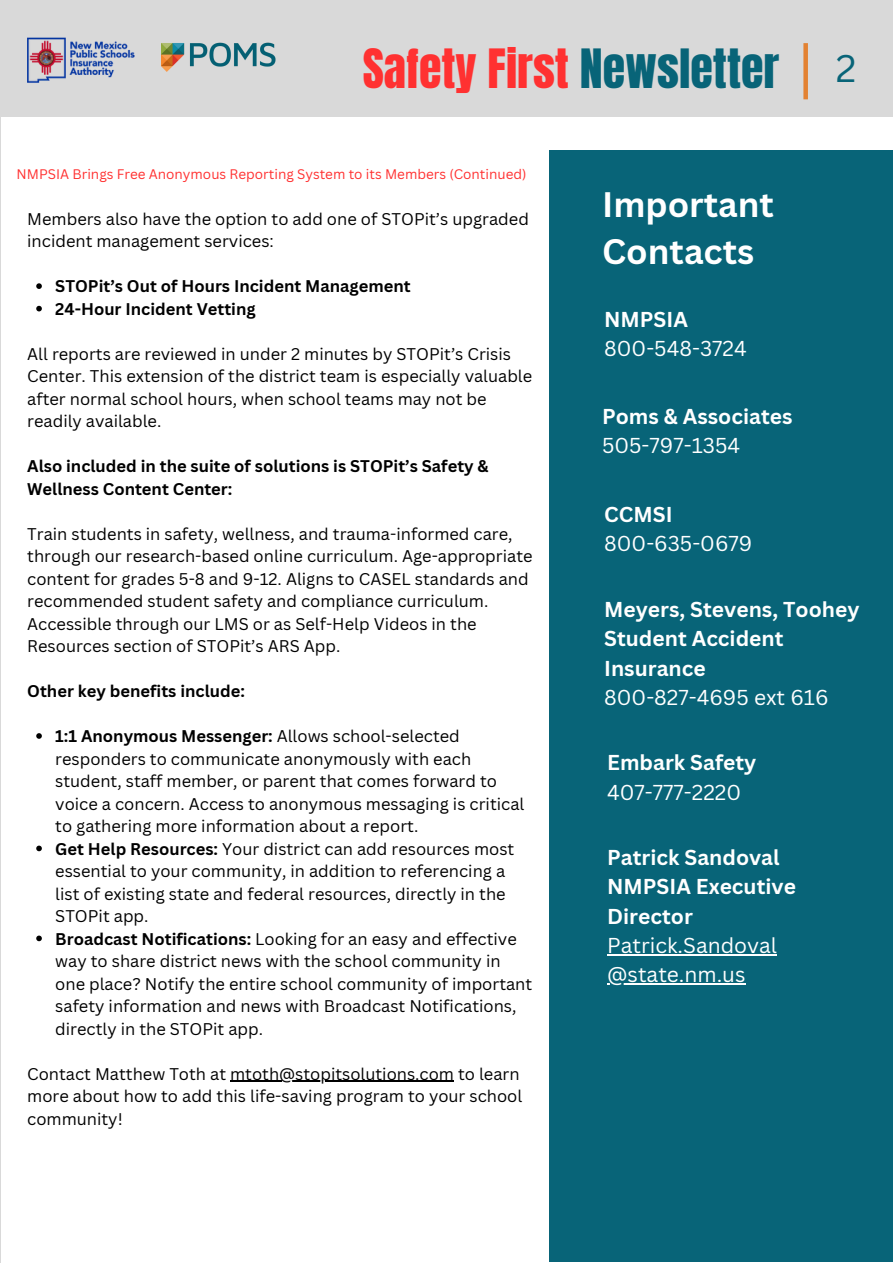
<style>
.page{position:relative;width:893px;height:1264px;background:#fff}
.page>*{position:absolute;margin:0;border:0;box-sizing:border-box;transform-origin:0 0}
.t1{font:46.05px "Anton";color:#ff3131}
.t2{font:37.5px "Canva Sans";color:#086478}
.t3{font:700 34.5px/47.2px "Canva Sans";color:#fff}
.t4{font:700 21px "Canva Sans";color:#fff}
.t5{font:21px "Canva Sans";color:#fff}
.t6{font:16.5px/22.5px "Canva Sans";color:#000}
.t7{font:700 16.5px/22.5px "Canva Sans";color:#000}
.t8{font:13.5px "Canva Sans";color:#ff3131}
.s1{color:#086478}
.s2{font-weight:700}
</style>
<div class="page">
<div style="left:0;top:0;width:892px;height:1262px;background:#d9d9d9"></div>
<img style="left:161px;top:42px;width:115px;height:29px">
<div style="left:1px;top:117px;width:891px;height:1144px;background:#fff"></div>
<svg style="left:36px;top:283px;width:6px;height:6px"></svg>
<svg style="left:36px;top:306px;width:6px;height:5px"></svg>
<svg style="left:36px;top:733px;width:6px;height:5px"></svg>
<svg style="left:36px;top:845px;width:6px;height:6px"></svg>
<svg style="left:36px;top:935px;width:6px;height:6px"></svg>
<hr style="left:230px;top:1080px;width:224px;height:1px;background:#000">
<img style="left:27px;top:37px;width:108px;height:46px">
<svg style="left:803px;top:43px;width:4px;height:56px"></svg>
<div style="left:550px;top:150px;width:342px;height:1112px;background:#086478"></div>
<hr style="left:607px;top:954px;width:169px;height:1px;background:#fff">
<hr style="left:607px;top:983px;width:138px;height:1px;background:#fff">
<p class="t1" style="left:362px;top:36px;width:418px">Safety First <span class="s1">Newsletter</span></p>
<p class="t2" style="left:835px;top:42px;width:22px">2</p>
<p class="t8" style="left:17px;top:164px;width:511px">NMPSIA Brings Free Anonymous Reporting System to its Members (Continued)</p>
<p class="t6" style="left:27px;top:207px;width:503px">Members also have the option to add one of STOPit’s upgraded incident management services:</p>
<p class="t7" style="left:55px;top:275px;width:357px">STOPit’s Out of Hours Incident Management</p>
<p class="t7" style="left:55px;top:297px;width:202px">24-Hour Incident Vetting</p>
<p class="t6" style="left:27px;top:342px;width:506px">All reports are reviewed in under 2 minutes by STOPit’s Crisis Center. This extension of the district team is especially valuable after normal school hours, when school teams may not be readily available.</p>
<p class="t7" style="left:27px;top:454px;width:463px">Also included in the suite of solutions is STOPit’s Safety &amp;<br>Wellness Content Center:</p>
<p class="t6" style="left:27px;top:522px;width:507px">Train students in safety, wellness, and trauma-informed care, through our research-based online curriculum. Age-appropriate content for grades 5-8 and 9-12. Aligns to CASEL standards and recommended student safety and compliance curriculum.<br>Accessible through our LMS or as Self-Help Videos in the Resources section of STOPit’s ARS App.</p>
<p class="t7" style="left:27px;top:679px;width:219px">Other key benefits include:</p>
<p class="t6" style="left:55px;top:724px;width:470px"><span class="s2">1:1 Anonymous Messenger:</span> Allows school-selected responders to communicate anonymously with each student, staff member, or parent that comes forward to voice a concern. Access to anonymous messaging is critical to gathering more information about a report.</p>
<p class="t6" style="left:55px;top:837px;width:460px"><span class="s2">Get Help Resources:</span> Your district can add resources most essential to your community, in addition to referencing a list of existing state and federal resources, directly in the STOPit app.</p>
<p class="t6" style="left:55px;top:926px;width:478px"><span class="s2">Broadcast Notifications:</span> Looking for an easy and effective way to share district news with the school community in one place? Notify the entire school community of important safety information and news with Broadcast Notifications, directly in the STOPit app.</p>
<p class="t6" style="left:27px;top:1061px;width:496px">Contact Matthew Toth at mtoth@stopitsolutions.com to learn more about how to add this life-saving program to your school community!</p>
<p class="t3" style="left:602px;top:179px;width:173px">Important<br>Contacts</p>
<p class="t4" style="left:604px;top:304px;width:85px">NMPSIA</p>
<p class="t5" style="left:604px;top:333px;width:144px">800-548-3724</p>
<p class="t4" style="left:602px;top:402px;width:192px">Poms &amp; Associates</p>
<p class="t5" style="left:602px;top:431px;width:139px">505-797-1354</p>
<p class="t4" style="left:604px;top:499px;width:70px">CCMSI</p>
<p class="t5" style="left:604px;top:529px;width:150px">800-635-0679</p>
<p class="t4" style="left:604px;top:594px;width:257px">Meyers, Stevens, Toohey</p>
<p class="t4" style="left:604px;top:624px;width:181px">Student Accident</p>
<p class="t4" style="left:604px;top:653px;width:103px">Insurance</p>
<p class="t5" style="left:604px;top:682px;width:226px">800-827-4695 ext 616</p>
<p class="t4" style="left:607px;top:748px;width:151px">Embark Safety</p>
<p class="t5" style="left:607px;top:777px;width:135px">407-777-2220</p>
<p class="t4" style="left:607px;top:842px;width:174px">Patrick Sandoval</p>
<p class="t4" style="left:607px;top:872px;width:190px">NMPSIA Executive</p>
<p class="t4" style="left:607px;top:901px;width:87px">Director</p>
<p class="t5" style="left:607px;top:930px;width:171px">Patrick.Sandoval</p>
<p class="t5" style="left:607px;top:959px;width:140px">@state.nm.us</p>
</div>
